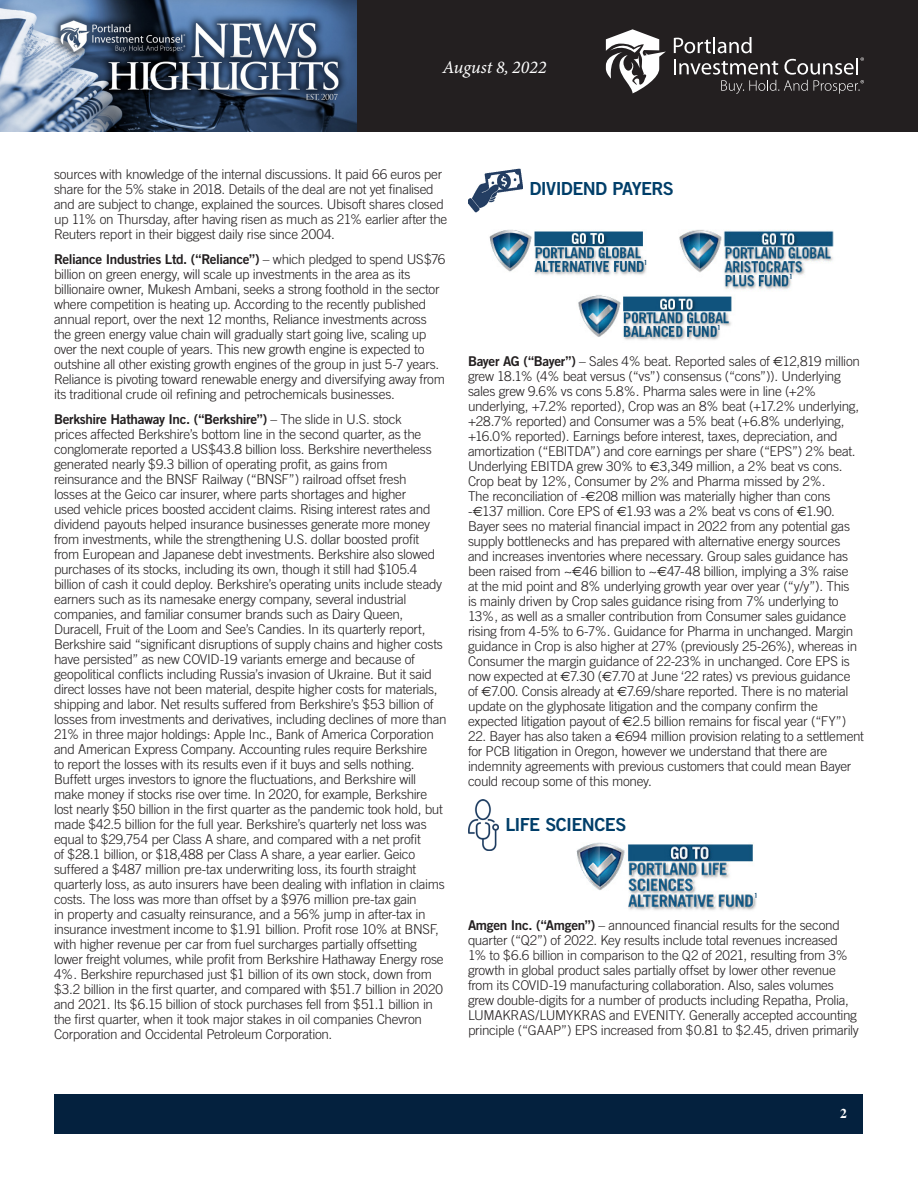
<style>
.page{position:relative;width:918px;height:1188px;background:#fff}
.page>*{position:absolute;margin:0;border:0;box-sizing:border-box;transform-origin:0 0}
.Article_-_Body{font:18px "Trade Gothic Bold Two";letter-spacing:-.035em;color:#003e69}
.t1{font:italic 18px "Minion Variable Concept";color:#fff}
.Article_-_Body-2{font:300 13.5px/15px "Trade Gothic";letter-spacing:-.02em;color:#231f20}
.t2{font:700 13.5px "Times";color:#fff}
.t3{font:7.05px "Trade Gothic Bold Cond Twenty";color:#003e69}
.s1{font-family:"Trade Gothic Bold Two";font-weight:400}
.s2{font-family:"Euro Sans";font-weight:400}
</style>
<div class="page">
<div style="left:356px;top:0;width:562px;height:132px;background:#231f20"></div>
<img style="left:0;top:0;width:356px;height:132px">
<svg style="left:674px;top:37px;width:190px;height:57px"></svg>
<svg style="left:606px;top:29px;width:60px;height:64px"></svg>
<div style="left:55px;top:1094px;width:808px;height:39px;background:#04213e"></div>
<img style="left:468px;top:168px;width:55px;height:45px">
<img style="left:489px;top:230px;width:158px;height:45px">
<img style="left:679px;top:230px;width:155px;height:60px">
<img style="left:578px;top:295px;width:154px;height:45px">
<img style="left:468px;top:799px;width:31px;height:51px">
<img style="left:577px;top:843px;width:179px;height:67px">
<h1 class="t1" style="left:443px;top:55px;width:105px">August 8, 2022</h1>
<p class="Article_-_Body-2" style="left:54px;top:167px;width:395px">sources with knowledge of the internal discussions. It paid 66 euros per share for the 5% stake in 2018. Details of the deal are not yet finalised and are subject to change, explained the sources. Ubisoft shares closed up 11% on Thursday, after having risen as much as 21% earlier after the Reuters report in their biggest daily rise since 2004.</p>
<p class="Article_-_Body-2" style="left:54px;top:251px;width:393px"><span class="s1">Reliance Industries Ltd. (“Reliance”)</span> – which pledged to spend US$76 billion on green energy, will scale up investments in the area as its billionaire owner, Mukesh Ambani, seeks a strong foothold in the sector where competition is heating up. According to the recently published annual report, over the next 12 months, Reliance investments across the green energy value chain will gradually start going live, scaling up over the next couple of years. This new growth engine is expected to outshine all other existing growth engines of the group in just 5-7 years.<br>Reliance is pivoting toward renewable energy and diversifying away from its traditional crude oil refining and petrochemicals businesses.</p>
<p class="Article_-_Body-2" style="left:54px;top:411px;width:394px"><span class="s1">Berkshire Hathaway Inc. (“Berkshire”)</span> – The slide in U.S. stock<br>prices affected Berkshire’s bottom line in the second quarter, as the conglomerate reported a US$43.8 billion loss. Berkshire nevertheless generated nearly $9.3 billion of operating profit, as gains from reinsurance and the BNSF Railway (“BNSF”) railroad offset fresh<br>losses at the Geico car insurer, where parts shortages and higher<br>used vehicle prices boosted accident claims. Rising interest rates and dividend payouts helped insurance businesses generate more money from investments, while the strengthening U.S. dollar boosted profit from European and Japanese debt investments. Berkshire also slowed purchases of its stocks, including its own, though it still had $105.4 billion of cash it could deploy. Berkshire’s operating units include steady earners such as its namesake energy company, several industrial companies, and familiar consumer brands such as Dairy Queen, Duracell, Fruit of the Loom and See’s Candies. In its quarterly report, Berkshire said “significant disruptions of supply chains and higher costs have persisted” as new COVID-19 variants emerge and because of geopolitical conflicts including Russia’s invasion of Ukraine. But it said direct losses have not been material, despite higher costs for materials, shipping and labor. Net results suffered from Berkshire’s $53 billion of losses from investments and derivatives, including declines of more than 21% in three major holdings: Apple Inc., Bank of America Corporation and American Express Company. Accounting rules require Berkshire<br>to report the losses with its results even if it buys and sells nothing.<br>Buffett urges investors to ignore the fluctuations, and Berkshire will make money if stocks rise over time. In 2020, for example, Berkshire lost nearly $50 billion in the first quarter as the pandemic took hold, but made $42.5 billion for the full year. Berkshire’s quarterly net loss was equal to $29,754 per Class A share, and compared with a net profit<br>of $28.1 billion, or $18,488 per Class A share, a year earlier. Geico suffered a $487 million pre-tax underwriting loss, its fourth straight quarterly loss, as auto insurers have been dealing with inflation in claims costs. The loss was more than offset by a $976 million pre-tax gain<br>in property and casualty reinsurance, and a 56% jump in after-tax in insurance investment income to $1.91 billion. Profit rose 10% at BNSF, with higher revenue per car from fuel surcharges partially offsetting lower freight volumes, while profit from Berkshire Hathaway Energy rose 4%. Berkshire repurchased just $1 billion of its own stock, down from $3.2 billion in the first quarter, and compared with $51.7 billion in 2020 and 2021. Its $6.15 billion of stock purchases fell from $51.1 billion in the first quarter, when it took major stakes in oil companies Chevron Corporation and Occidental Petroleum Corporation.</p>
<p class="Article_-_Body" style="left:529px;top:177px;width:146px">DIVIDEND PAYERS</p>
<p class="t3" style="left:644px;top:258px;width:5px">1</p>
<p class="t3" style="left:790px;top:272px;width:5px">1</p>
<p class="t3" style="left:717px;top:323px;width:5px">1</p>
<p class="Article_-_Body-2" style="left:468px;top:354px;width:394px"><span class="s1">Bayer AG (“Bayer”)</span> – Sales 4% beat. Reported sales of <span class="s2">€</span>12,819 million grew 18.1% (4% beat versus (“vs”) consensus (“cons”)). Underlying sales grew 9.6% vs cons 5.8%. Pharma sales were in line (+2% underlying, +7.2% reported), Crop was an 8% beat (+17.2% underlying, +28.7% reported) and Consumer was a 5% beat (+6.8% underlying, +16.0% reported). Earnings before interest, taxes, depreciation, and amortization (“EBITDA”) and core earnings per share (“EPS”) 2% beat.<br>Underlying EBITDA grew 30% to <span class="s2">€</span>3,349 million, a 2% beat vs cons.<br>Crop beat by 12%, Consumer by 2% and Pharma missed by 2%.<br>The reconciliation of -<span class="s2">€</span>208 million was materially higher than cons -<span class="s2">€</span>137 million. Core EPS of <span class="s2">€</span>1.93 was a 2% beat vs cons of <span class="s2">€</span>1.90.<br>Bayer sees no material financial impact in 2022 from any potential gas supply bottlenecks and has prepared with alternative energy sources and increases inventories where necessary. Group sales guidance has been raised from ~<span class="s2">€</span>46 billion to ~<span class="s2">€</span>47-48 billion, implying a 3% raise at the mid point and 8% underlying growth year over year (“y/y”). This is mainly driven by Crop sales guidance rising from 7% underlying to 13%, as well as a smaller contribution from Consumer sales guidance rising from 4-5% to 6-7%. Guidance for Pharma in unchanged. Margin guidance in Crop is also higher at 27% (previously 25-26%), whereas in Consumer the margin guidance of 22-23% in unchanged. Core EPS is now expected at <span class="s2">€</span>7.30 (<span class="s2">€</span>7.70 at June ‘22 rates) vs previous guidance of <span class="s2">€</span>7.00. Consis already at <span class="s2">€</span>7.69/share reported. There is no material update on the glyphosate litigation and the company confirm the expected litigation payout of <span class="s2">€</span>2.5 billion remains for fiscal year (“FY”)</p>
<p class="Article_-_Body-2" style="left:468px;top:729px;width:397px">22. Bayer has also taken a <span class="s2">€</span>694 million provision relating to a settlement for PCB litigation in Oregon, however we understand that there are indemnity agreements with previous customers that could mean Bayer could recoup some of this money.</p>
<p class="Article_-_Body" style="left:505px;top:814px;width:122px">LIFE SCIENCES</p>
<p class="t3" style="left:755px;top:892px;width:5px">1</p>
<p class="Article_-_Body-2" style="left:468px;top:918px;width:392px"><span class="s1">Amgen Inc. (“Amgen”)</span> – announced financial results for the second quarter (“Q2”) of 2022. Key results include total revenues increased 1% to $6.6 billion in comparison to the Q2 of 2021, resulting from 3% growth in global product sales partially offset by lower other revenue from its COVID-19 manufacturing collaboration. Also, sales volumes grew double-digits for a number of products including Repatha, Prolia, LUMAKRAS/LUMYKRAS and EVENITY. Generally accepted accounting principle (“GAAP”) EPS increased from $0.81 to $2.45, driven primarily</p>
<p class="t2" style="left:840px;top:1100px;width:8px">2</p>
</div>
